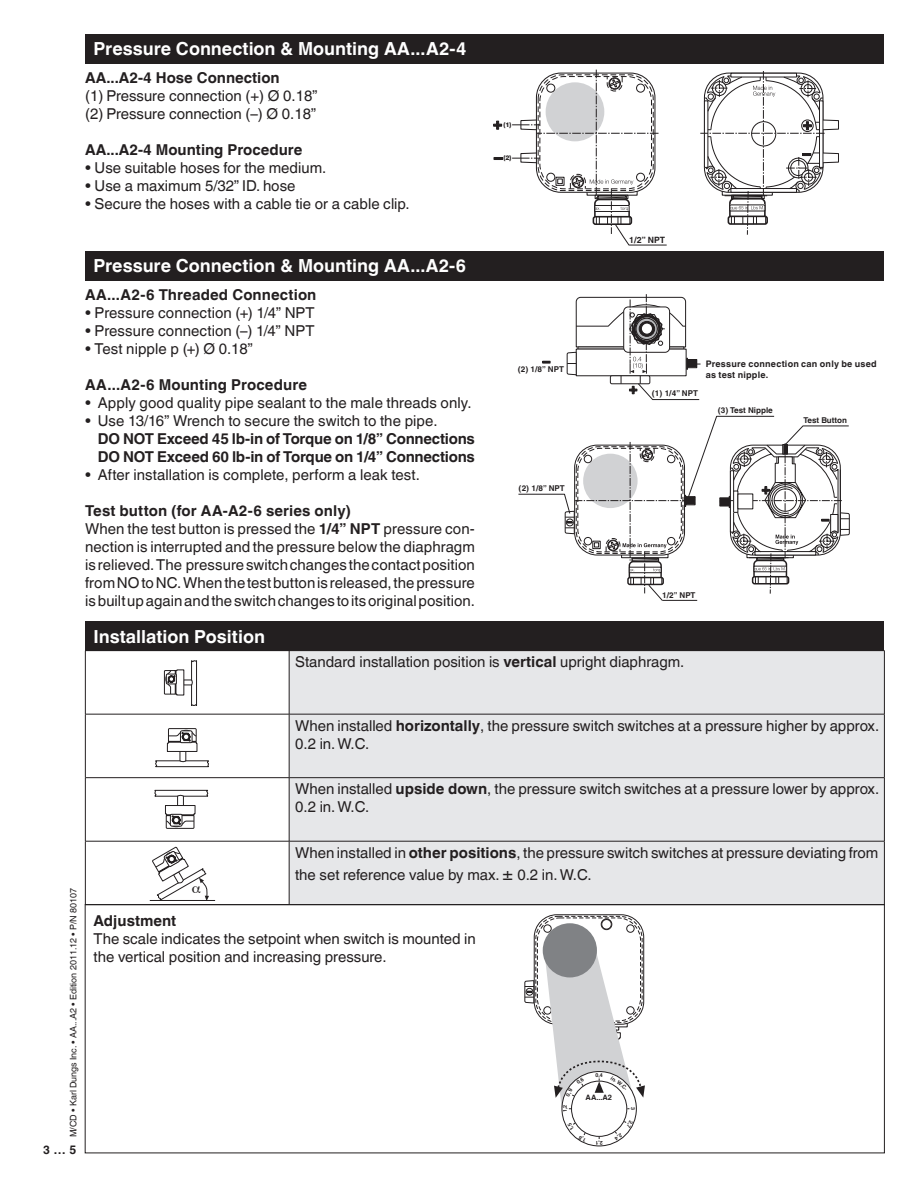
<style>
.page{position:relative;width:918px;height:1188px;background:#fff}
.page>*{position:absolute;margin:0;border:0;box-sizing:border-box;transform-origin:0 0}
.t1{font:700 18px "Helvetica World";color:#fff}
.t2{font:15px/18px "Helvetica World";color:#231f20}
.t3{font:700 15px "Helvetica World";color:#231f20}
.t4{font:700 15px/18px "Helvetica World";letter-spacing:-.02em;color:#231f20}
.t5{font:700 12px "Helvetica World";color:#231f20}
.t6{font:9px "Helvetica World";color:#231f20}
.t7{font:700 9px/10.8px "Helvetica World";letter-spacing:.025em;color:#231f20}
.t8{font:700 8.7px "Helvetica World";color:#231f20}
.t9{font:700 7.95px "Helvetica World";color:#231f20}
.t10{font:700 7.5px "Helvetica";color:#231f20}
.t11{font:800 6.45px "Helvetica Neue LT Std";color:#231f20}
.t12{font:700 5.25px "Helvetica";color:#231f20}
.s1{font-weight:700}
.s2{font-size:18px}
</style>
<div class="page">
<svg style="left:700px;top:71px;width:139px;height:164px"></svg>
<svg style="left:493px;top:121px;width:9px;height:8px"></svg>
<svg style="left:494px;top:157px;width:8px;height:3px"></svg>
<svg style="left:512px;top:70px;width:155px;height:175px"></svg>
<div style="left:85px;top:34px;width:799px;height:30px;background:#231f20"></div>
<div style="left:85px;top:251px;width:799px;height:30px;background:#231f20"></div>
<svg style="left:518px;top:416px;width:332px;height:185px"></svg>
<hr style="left:662px;top:600px;width:35px;height:1px;background:#231f20">
<svg style="left:543px;top:361px;width:7px;height:2px"></svg>
<svg style="left:566px;top:294px;width:135px;height:106px"></svg>
<svg style="left:86px;top:651px;width:203px;height:253px"></svg>
<div style="left:290px;top:651px;width:594px;height:253px;background:#e6e7e9"></div>
<hr style="left:85px;top:651px;width:1px;height:63px;background:#231f20">
<hr style="left:289px;top:650px;width:596px;height:1px;background:#231f20">
<hr style="left:289px;top:651px;width:1px;height:63px;background:#231f20">
<hr style="left:884px;top:651px;width:1px;height:63px;background:#231f20">
<hr style="left:85px;top:714px;width:204px;height:1px;background:#231f20">
<hr style="left:85px;top:714px;width:1px;height:63px;background:#231f20">
<hr style="left:289px;top:714px;width:596px;height:1px;background:#231f20">
<hr style="left:289px;top:714px;width:1px;height:63px;background:#231f20">
<hr style="left:884px;top:714px;width:1px;height:63px;background:#231f20">
<hr style="left:85px;top:777px;width:204px;height:1px;background:#231f20">
<hr style="left:85px;top:778px;width:1px;height:63px;background:#231f20">
<hr style="left:289px;top:777px;width:596px;height:1px;background:#231f20">
<hr style="left:289px;top:778px;width:1px;height:63px;background:#231f20">
<hr style="left:884px;top:778px;width:1px;height:63px;background:#231f20">
<hr style="left:85px;top:841px;width:204px;height:1px;background:#231f20">
<hr style="left:85px;top:841px;width:1px;height:64px;background:#231f20">
<hr style="left:289px;top:841px;width:596px;height:1px;background:#231f20">
<hr style="left:289px;top:841px;width:1px;height:64px;background:#231f20">
<hr style="left:884px;top:841px;width:1px;height:64px;background:#231f20">
<svg style="left:164px;top:660px;width:33px;height:46px"></svg>
<svg style="left:154px;top:790px;width:55px;height:39px"></svg>
<div style="left:85px;top:621px;width:799px;height:30px;background:#231f20"></div>
<div style="left:85px;top:904px;width:800px;height:249px;border:1px solid #231f20"></div>
<svg style="left:262px;top:753px;width:9px;height:7px"></svg>
<svg style="left:149px;top:847px;width:67px;height:54px"></svg>
<svg style="left:154px;top:728px;width:55px;height:42px"></svg>
<svg style="left:524px;top:916px;width:121px;height:226px"></svg>
<p class="t1" style="left:94px;top:38px;width:374px">Pressure Connection &amp; Mounting AA...A2-4</p>
<p class="t3" style="left:85px;top:69px;width:196px">AA...A2-4 Hose Connection</p>
<p class="t2" style="left:85px;top:87px;width:234px">(1) Pressure connection (+) Ø 0.18” (2) Pressure connection (–) Ø 0.18”</p>
<p class="t3" style="left:85px;top:141px;width:219px">AA...A2-4 Mounting Procedure</p>
<p class="t2" style="left:85px;top:159px;width:243px">• Use suitable hoses for the medium.</p>
<p class="t2" style="left:85px;top:177px;width:212px">• Use a maximum 5/32” ID. hose</p>
<p class="t2" style="left:85px;top:195px;width:326px">• Secure the hoses with a cable tie or a cable clip.</p>
<p class="t11" style="left:504px;top:121px;width:9px">(1)</p>
<p class="t11" style="left:504px;top:154px;width:9px">(2)</p>
<p class="t1" style="left:94px;top:256px;width:374px">Pressure Connection &amp; Mounting AA...A2-6</p>
<p class="t3" style="left:85px;top:286px;width:233px">AA...A2-6 Threaded Connection</p>
<p class="t2" style="left:85px;top:304px;width:231px">• Pressure connection (+) 1/4” NPT</p>
<p class="t2" style="left:85px;top:322px;width:231px">• Pressure connection (–) 1/4” NPT</p>
<p class="t2" style="left:85px;top:340px;width:169px">• Test nipple p (+) Ø 0.18”</p>
<p class="t3" style="left:85px;top:376px;width:223px">AA...A2-6 Mounting Procedure</p>
<p class="t2" style="left:85px;top:394px;width:388px">• Apply good quality pipe sealant to the male threads only.</p>
<p class="t2" style="left:85px;top:412px;width:354px">• Use 13/16” Wrench to secure the switch to the pipe.</p>
<p class="t4" style="left:98px;top:430px;width:379px">DO NOT Exceed 45 lb-in of Torque on 1/8” Connections<br>DO NOT Exceed 60 lb-in of Torque on 1/4” Connections</p>
<p class="t2" style="left:85px;top:466px;width:336px">• After installation is complete, perform a leak test.</p>
<p class="t2" style="left:85px;top:502px;width:391px"><span class="s1">Test button (for AA-A2-6 series only)<br></span>When the test button is pressed the <span class="s1">1/4” NPT</span> pressure con&shy;nection is interrupted and the pressure below the diaphragm is relieved. The pressure switch changes the contact position from NO to NC. When the test button is released, the pressure is built up again and the switch changes to its original position.</p>
<p class="t1" style="left:94px;top:626px;width:173px">Installation Position</p>
<p class="t9" style="left:518px;top:365px;width:48px">(2) 1/8” NPT</p>
<p class="t9" style="left:519px;top:484px;width:48px">(2) 1/8” NPT</p>
<p class="t8" style="left:629px;top:235px;width:37px">1/2” NPT</p>
<p class="t9" style="left:652px;top:389px;width:48px">(1) 1/4” NPT</p>
<p class="t9" style="left:662px;top:591px;width:35px">1/2” NPT</p>
<p class="t2" style="left:295px;top:653px;width:391px">Standard installation position is <span class="s1">vertical</span> upright diaphragm.</p>
<p class="t7" style="left:706px;top:358px;width:173px">Pressure connection can only be used as test nipple.</p>
<p class="t9" style="left:718px;top:405px;width:57px">(3) Test Nipple</p>
<p class="t9" style="left:804px;top:416px;width:45px">Test Button</p>
<p class="t6" style="left:68px;top:1137px;width:251px;rotate:-90deg">M/CD • Karl Dungs Inc. • AA...A2 • Edition 2011.12 • P/N 80107</p>
<p class="t5" style="left:43px;top:1143px;width:35px">3 … 5</p>
<p class="t2" style="left:295px;top:717px;width:586px">When installed <span class="s1">horizontally</span>, the pressure switch switches at a pressure higher by approx.<br>0.2 in. W.C.</p>
<p class="t2" style="left:295px;top:780px;width:586px">When installed <span class="s1">upside down</span>, the pressure switch switches at a pressure lower by approx.<br>0.2 in. W.C.</p>
<p class="t2" style="left:295px;top:842px;width:585px;line-height:21.6px">When installed in <span class="s1">other positions</span>, the pressure switch switches at pressure deviating from the set reference value by max. <span class="s2">±</span> 0.2 in. W.C.</p>
<p class="t3" style="left:94px;top:912px;width:84px">Adjustment</p>
<p class="t2" style="left:94px;top:930px;width:384px">The scale indicates the setpoint when switch is mounted in the vertical position and increasing pressure.</p>
<p class="t12" style="left:595px;top:1071px;width:9px">0,4</p>
<p class="t12" style="left:614px;top:1074px;width:21px;rotate:37deg">in. W.C.</p>
<p class="t10" style="left:586px;top:1092px;width:28px">AA...A2</p>
<p class="t12" style="left:561px;top:1112px;width:9px;rotate:-90deg">1,2</p>
<p class="t12" style="left:637px;top:1107px;width:4px;rotate:90deg">3</p>
<p class="t12" style="left:603px;top:1147px;width:9px;rotate:-180deg">2,1</p>
</div>
